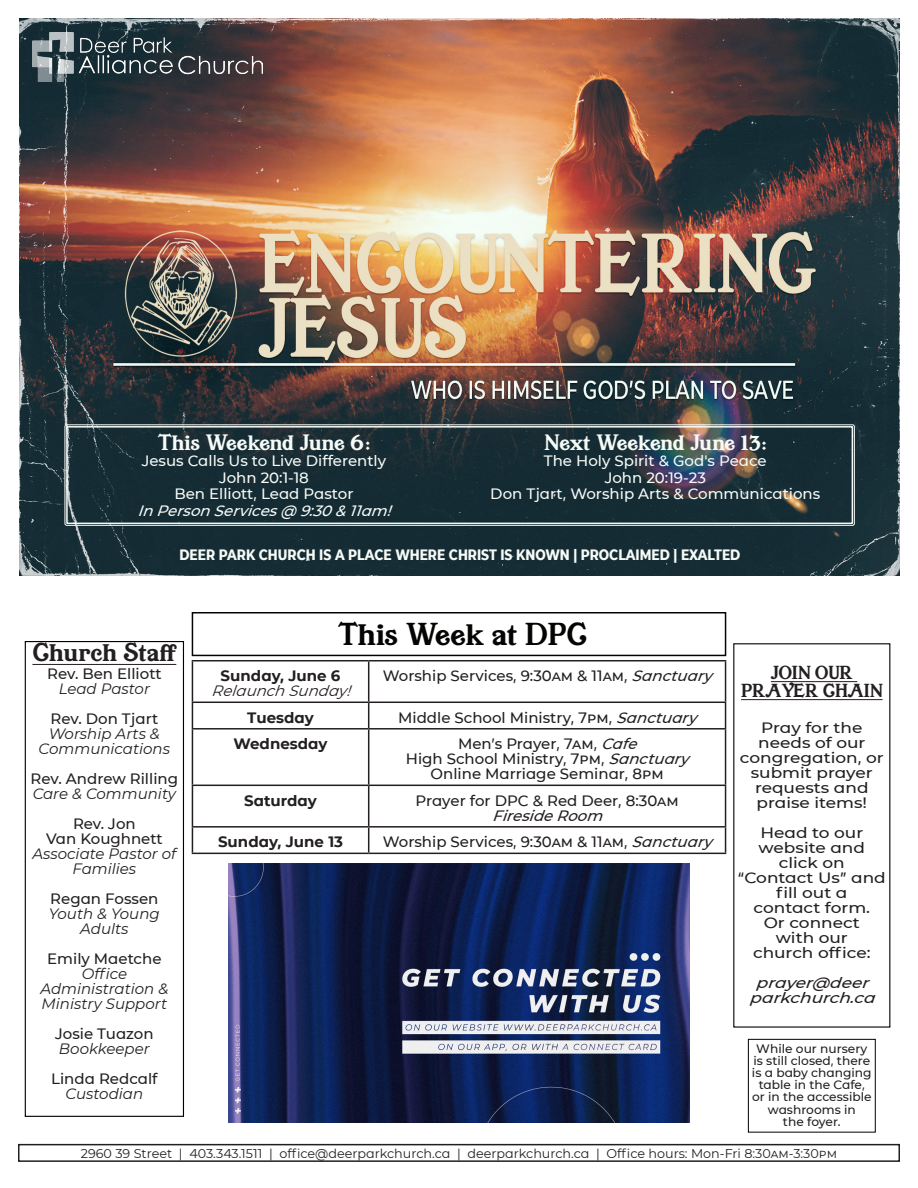
<style>
.page{position:relative;width:918px;height:1188px;background:#fff}
.page>*{position:absolute;margin:0;border:0;box-sizing:border-box;transform-origin:0 0}
.t1{font:27.75px "Buena Park JF";color:#040503}
.t2{font:22.5px "Buena Park JF";color:#231f20}
.t3{font:19.5px "Buena Park JF";color:#f6fbf7}
.t4{font:16.5px/18px "Buena Park JF";color:#231f20;text-align:center}
.t5{font:500 15px "CMG Sans";color:#231f20}
.t6{font:500 15px/15px "CMG Sans";color:#231f20;text-align:center;scale:1.13 1}
.t7{font:italic 15px/15px "CMG Sans";color:#231f20;text-align:center}
.t8{font:500 15px "CMG Sans";color:#f6fbf7}
.t9{font:700 condensed 15px "CMG Sans";color:#f6fbf7}
.t10{font:700 15px "CMG Sans";color:#231f20}
.t11{font:italic 500 15px "CMG Sans";color:#f6fbf7}
.t12{font:italic 500 15px/15px "CMG Sans";color:#231f20;text-align:center;scale:1.13 1}
.t13{font:italic 15px "CMG Sans";color:#231f20}
.t14{font:italic 500 15px "CMG Sans";color:#231f20}
.t15{font:12.75px "CMG Sans";color:#231f20}
.t16{font:500 12.15px/12.1px "CMG Sans";color:#231f20;text-align:center}
.s1{font-style:italic}
</style>
<div class="page">
<div style="left:748px;top:1039px;width:128px;height:94px;border:1px solid #000"></div>
<div style="left:18px;top:1144px;width:882px;height:18px;border:2px solid #231f20"></div>
<hr style="left:771px;top:681px;width:86px;height:1px;background:#231f20">
<hr style="left:741px;top:699px;width:142px;height:1px;background:#231f20">
<div style="left:192px;top:612px;width:534px;height:44px;border:2px solid #040503"></div>
<hr style="left:192px;top:660px;width:177px;height:1px;background:#231f20">
<hr style="left:192px;top:661px;width:1px;height:41px;background:#231f20">
<hr style="left:369px;top:660px;width:357px;height:1px;background:#231f20">
<hr style="left:368px;top:661px;width:1px;height:41px;background:#231f20">
<hr style="left:725px;top:661px;width:1px;height:41px;background:#231f20">
<hr style="left:192px;top:702px;width:177px;height:1px;background:#231f20">
<svg style="left:192px;top:703px;width:1px;height:25px"></svg>
<hr style="left:369px;top:702px;width:357px;height:1px;background:#231f20">
<svg style="left:368px;top:703px;width:1px;height:25px"></svg>
<svg style="left:725px;top:703px;width:1px;height:25px"></svg>
<hr style="left:192px;top:728px;width:177px;height:2px;background:#231f20">
<hr style="left:192px;top:730px;width:1px;height:55px;background:#231f20">
<hr style="left:192px;top:785px;width:177px;height:1px;background:#231f20">
<hr style="left:192px;top:786px;width:1px;height:40px;background:#231f20">
<hr style="left:192px;top:826px;width:177px;height:2px;background:#231f20">
<svg style="left:192px;top:828px;width:1px;height:25px"></svg>
<svg style="left:368px;top:828px;width:1px;height:25px"></svg>
<svg style="left:725px;top:828px;width:1px;height:25px"></svg>
<hr style="left:192px;top:853px;width:177px;height:1px;background:#231f20">
<hr style="left:369px;top:853px;width:357px;height:1px;background:#231f20">
<hr style="left:369px;top:728px;width:357px;height:2px;background:#231f20">
<hr style="left:368px;top:730px;width:1px;height:55px;background:#231f20">
<hr style="left:725px;top:730px;width:1px;height:55px;background:#231f20">
<hr style="left:369px;top:785px;width:357px;height:1px;background:#231f20">
<hr style="left:368px;top:786px;width:1px;height:40px;background:#231f20">
<hr style="left:725px;top:786px;width:1px;height:40px;background:#231f20">
<hr style="left:369px;top:826px;width:357px;height:2px;background:#231f20">
<img style="left:229px;top:863px;width:460px;height:260px">
<hr style="left:32px;top:664px;width:144px;height:1px;background:#231f20">
<div style="left:25px;top:641px;width:159px;height:476px;border:1px solid #000"></div>
<img style="left:19px;top:18px;width:881px;height:558px">
<img style="left:33px;top:32px;width:230px;height:50px">
<svg style="left:64px;top:424px;width:791px;height:102px;background:#21343c"></svg>
<div style="left:66px;top:426px;width:787px;height:98px;border:2px solid #f6fbf7"></div>
<p class="t3" style="left:158px;top:429px;width:213px">This Weekend June 6:</p>
<p class="t8" style="left:142px;top:451px;width:246px">Jesus Calls Us to Live Differently</p>
<p class="t8" style="left:219px;top:467px;width:91px">John 20:1-18</p>
<p class="t8" style="left:174px;top:484px;width:181px">Ben Elliott, Lead Pastor</p>
<p class="t11" style="left:137px;top:500px;width:261px">InPersonServices@ 9:30&amp;11am!</p>
<p class="t3" style="left:545px;top:429px;width:223px">Next Weekend June 13:</p>
<p class="t8" style="left:544px;top:451px;width:224px">The Holy Spirit &amp; God's Peace</p>
<p class="t8" style="left:605px;top:467px;width:103px">John 20:19-23</p>
<p class="t8" style="left:490px;top:484px;width:332px">Don Tjart, Worship Arts &amp; Communications</p>
<p class="t9" style="left:179px;top:545px;width:563px">DEER PARK CHURCH IS A PLACE WHERE CHRIST IS KNOWN | PROCLAIMED | EXALTED</p>
<p class="t1" style="left:338px;top:615px;width:250px">This Week at DPC</p>
<p class="t10" style="left:221px;top:665px;width:121px">Sunday, June 6</p>
<p class="t13" style="left:211px;top:681px;width:147px">RelaunchSunday!</p>
<p class="t2" style="left:32px;top:637px;width:146px">Church Staff</p>
<p class="t5" style="left:47px;top:664px;width:116px">Rev. Ben Elliott</p>
<p class="t7" style="left:59px;top:681px;width:93px">Lead Pastor</p>
<p class="t5" style="left:51px;top:709px;width:109px">Rev. Don Tjart</p>
<p class="t7" style="left:49px;top:726px;width:113px">Worship Arts &amp;</p>
<p class="t7" style="left:39px;top:741px;width:133px">Communications</p>
<p class="t5" style="left:31px;top:769px;width:149px">Rev. Andrew Rilling</p>
<p class="t7" style="left:33px;top:786px;width:145px">Care &amp; Community</p>
<p class="t5" style="left:73px;top:814px;width:64px">Rev. Jon</p>
<p class="t5" style="left:46px;top:829px;width:118px">Van Koughnett</p>
<p class="t7" style="left:32px;top:846px;width:145px">Associate Pastor of<br>Families</p>
<p class="t5" style="left:50px;top:889px;width:110px">Regan Fossen</p>
<p class="t7" style="left:49px;top:906px;width:112px">Youth &amp; Young<br>Adults</p>
<p class="t5" style="left:47px;top:949px;width:116px">Emily Maetche</p>
<p class="t7" style="left:82px;top:966px;width:47px">Office</p>
<p class="t7" style="left:40px;top:981px;width:130px;text-align:left">Administration &amp;<br>Ministry Support</p>
<p class="t5" style="left:55px;top:1024px;width:100px">Josie Tuazon</p>
<p class="t7" style="left:59px;top:1041px;width:92px">Bookkeeper</p>
<p class="t5" style="left:51px;top:1069px;width:108px">Linda Redcalf</p>
<p class="t7" style="left:66px;top:1086px;width:79px">Custodian</p>
<p class="t4" style="left:741px;top:664px;width:143px">JOIN OUR<br>PRAYER CHAIN</p>
<p class="t6" style="left:740px;top:720px;width:129px">Pray for the needs of our congregation, or submit prayer requests and praise items!</p>
<p class="t6" style="left:760px;top:825px;width:93px">Head to our</p>
<p class="t6" style="left:759px;top:840px;width:96px">website and</p>
<p class="t6" style="left:779px;top:855px;width:60px">click on</p>
<p class="t6" style="left:738px;top:870px;width:132px">“Contact Us” and fill out a</p>
<p class="t6" style="left:754px;top:900px;width:105px">contact form.</p>
<p class="t6" style="left:764px;top:915px;width:87px">Or connect</p>
<p class="t6" style="left:776px;top:930px;width:65px">with our</p>
<p class="t6" style="left:753px;top:945px;width:105px">church office:</p>
<p class="t12" style="left:749px;top:975px;width:118px">prayer@deer parkchurch.ca</p>
<p class="t5" style="left:383px;top:665px;width:330px">Worship Services, 9:30am &amp; 11am, <span class="s1">Sanctuary</span></p>
<p class="t10" style="left:247px;top:707px;width:68px">Tuesday</p>
<p class="t5" style="left:398px;top:707px;width:299px">Middle School Ministry, 7pm, <span class="s1">Sanctuary</span></p>
<p class="t10" style="left:234px;top:733px;width:96px">Wednesday</p>
<p class="t5" style="left:458px;top:734px;width:186px">Men’s Prayer, 7am, <span class="s1">Cafe</span></p>
<p class="t5" style="left:406px;top:749px;width:284px">High School Ministry, 7pm, <span class="s1">Sanctuary</span></p>
<p class="t5" style="left:431px;top:764px;width:235px">Online Marriage Seminar, 8pm</p>
<p class="t10" style="left:244px;top:790px;width:74px">Saturday</p>
<p class="t5" style="left:416px;top:790px;width:265px">Prayer for DPC &amp; Red Deer, 8:30am</p>
<p class="t14" style="left:492px;top:805px;width:118px">FiresideRoom</p>
<p class="t10" style="left:218px;top:831px;width:127px">Sunday, June 13</p>
<p class="t5" style="left:383px;top:832px;width:330px">Worship Services, 9:30am &amp; 11am, <span class="s1">Sanctuary</span></p>
<p class="t16" style="left:752px;top:1042px;width:121px">While our nursery is still closed, there is a baby changing table in the Cafe, or in the accessible washrooms in</p>
<p class="t16" style="left:783px;top:1115px;width:59px">the foyer.</p>
<p class="t15" style="left:81px;top:1144px;width:758px">2960 39 Street | 403.343.1511 | office@deerparkchurch.ca | deerparkchurch.ca | Office hours: Mon-Fri 8:30am-3:30pm</p>
</div>
